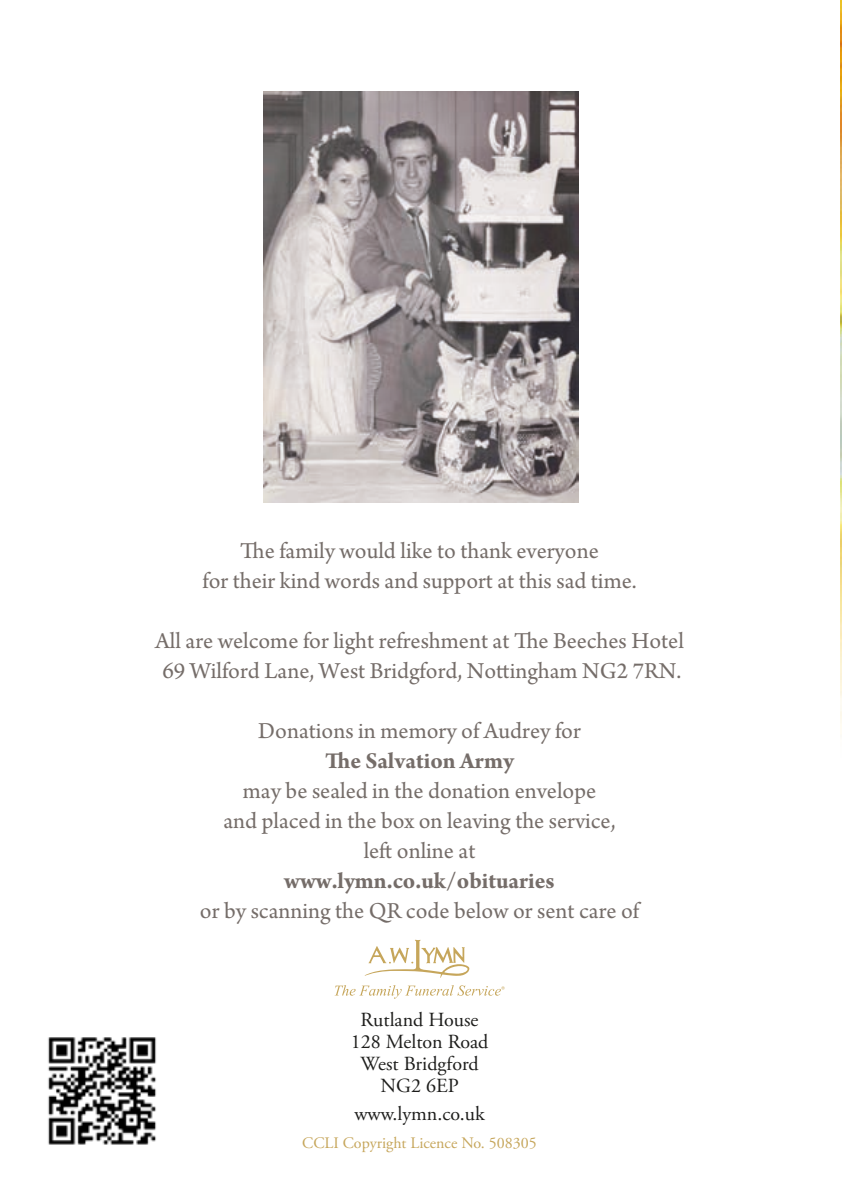
<style>
.page{position:relative;width:842px;height:1191px;background:#fff}
.page>*{position:absolute;margin:0;border:0;box-sizing:border-box;transform-origin:0 0}
.t1{font:24px/30px "Arno Pro";color:#756d69;text-align:center}
.t2{font:700 24px "Arno Pro";color:#756d69}
.t3{font:20px/22px "Adobe Garamond Pro";color:#1d1d1b;text-align:center}
.t4{font:16px "Adobe Garamond Pro";color:#c6a65b}
</style>
<div class="page">
<img style="left:841px;top:0;width:1px;height:735px">
<svg style="left:334px;top:939px;width:171px;height:59px"></svg>
<img style="left:48px;top:1037px;width:108px;height:108px">
<img style="left:264px;top:91px;width:314px;height:411px">
<p class="t1" style="left:202px;top:537px;width:436px">The family would like to thank everyone<br>for their kind words and support at this sad time.</p>
<p class="t1" style="left:155px;top:627px;width:530px;text-align:left">All are welcome for light refreshment at The Beeches Hotel<br>69 Wilford Lane, West Bridgford, Nottingham NG2 7RN.</p>
<p class="t1" style="left:258px;top:717px;width:324px">Donations in memory of Audrey for</p>
<p class="t2" style="left:325px;top:747px;width:190px">The Salvation Army</p>
<p class="t1" style="left:224px;top:777px;width:393px">may be sealed in the donation envelope and placed in the box on leaving the service, left online at</p>
<p class="t2" style="left:284px;top:867px;width:272px">www.lymn.co.uk/obituaries</p>
<p class="t1" style="left:200px;top:897px;width:441px">or by scanning the QR code below or sent care of</p>
<p class="t3" style="left:351px;top:1009px;width:139px">Rutland House<br>128 Melton Road<br>West Bridgford<br>NG2 6EP</p>
<p class="t3" style="left:354px;top:1103px;width:132px">www.lymn.co.uk</p>
<p class="t4" style="left:302px;top:1133px;width:236px">CCLI Copyright Licence No. 508305</p>
</div>
